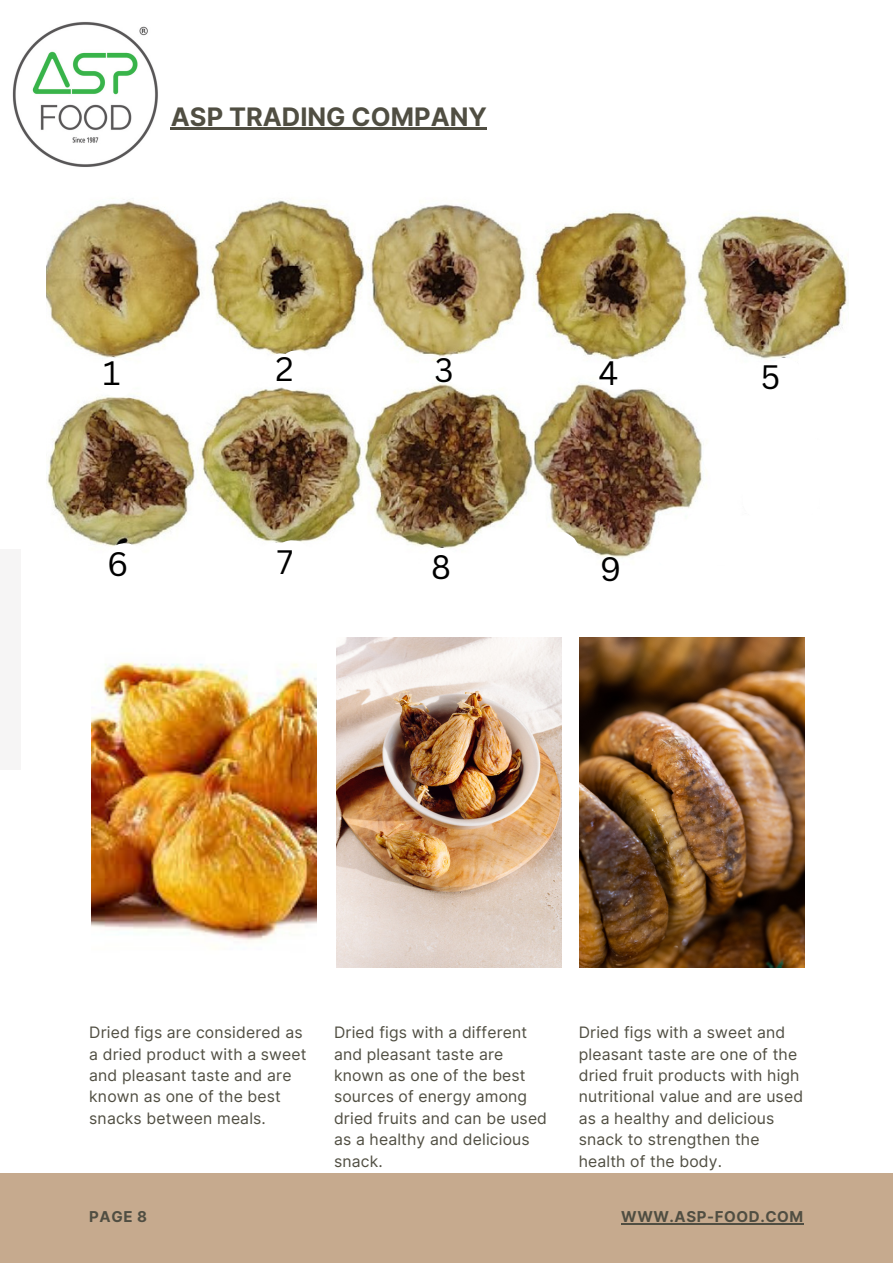
<style>
.page{position:relative;width:893px;height:1264px;background:#fff}
.page>*{position:absolute;margin:0;border:0;box-sizing:border-box;transform-origin:0 0}
.t1{font:33px "Canva Sans";color:#000}
.t2{font:700 25.5px "Inter";color:#504e42}
.t3{font:15.75px/21.3px "Inter";letter-spacing:.01em;color:#504e42}
.t4{font:700 15px "Inter";letter-spacing:.04em;color:#504e42}
</style>
<div class="page">
<img style="left:92px;top:662px;width:225px;height:280px">
<img style="left:336px;top:637px;width:225px;height:330px">
<img style="left:579px;top:637px;width:225px;height:330px">
<div style="left:0;top:1173px;width:892px;height:89px;background:#c6aa8e"></div>
<div style="left:0;top:549px;width:21px;height:220px;background:#f6f5f5"></div>
<img style="left:12px;top:22px;width:146px;height:145px">
<img style="left:47px;top:198px;width:801px;height:360px">
<hr style="left:171px;top:128px;width:316px;height:2px;background:#504e42">
<hr style="left:621px;top:1223px;width:183px;height:1px;background:#504e42">
<svg style="left:652px;top:425px;width:196px;height:133px"></svg>
<svg style="left:250px;top:540px;width:64px;height:18px"></svg>
<svg style="left:415px;top:547px;width:48px;height:11px"></svg>
<svg style="left:535px;top:531px;width:55px;height:27px"></svg>
<svg style="left:102px;top:543px;width:44px;height:15px"></svg>
<svg style="left:94px;top:357px;width:40px;height:40px"></svg>
<svg style="left:263px;top:350px;width:49px;height:40px"></svg>
<svg style="left:442px;top:353px;width:43px;height:34px"></svg>
<svg style="left:599px;top:357px;width:47px;height:36px"></svg>
<svg style="left:765px;top:357px;width:46px;height:52px"></svg>
<p class="t2" style="left:171px;top:101px;width:317px">ASP TRADING COMPANY</p>
<p class="t1" style="left:103px;top:350px;width:19px">1</p>
<p class="t1" style="left:275px;top:345px;width:20px">2</p>
<p class="t1" style="left:434px;top:346px;width:21px">3</p>
<p class="t1" style="left:598px;top:350px;width:21px">4</p>
<p class="t1" style="left:760px;top:353px;width:21px">5</p>
<p class="t1" style="left:107px;top:540px;width:23px">6</p>
<p class="t1" style="left:277px;top:538px;width:18px">7</p>
<p class="t1" style="left:431px;top:543px;width:21px">8</p>
<p class="t1" style="left:600px;top:545px;width:23px">9</p>
<p class="t3" style="left:89px;top:1021px;width:219px">Dried figs are considered as a dried product with a sweet and pleasant taste and are known as one of the best snacks between meals.</p>
<p class="t3" style="left:334px;top:1021px;width:214px">Dried figs with a different and pleasant taste are known as one of the best sources of energy among dried fruits and can be used as a healthy and delicious snack.</p>
<p class="t3" style="left:578px;top:1021px;width:226px">Dried figs with a sweet and pleasant taste are one of the dried fruit products with high nutritional value and are used as a healthy and delicious snack to strengthen the health of the body.</p>
<p class="t4" style="left:89px;top:1207px;width:59px">PAGE 8</p>
<p class="t4" style="left:621px;top:1207px;width:184px">WWW.ASP-FOOD.COM</p>
</div>
